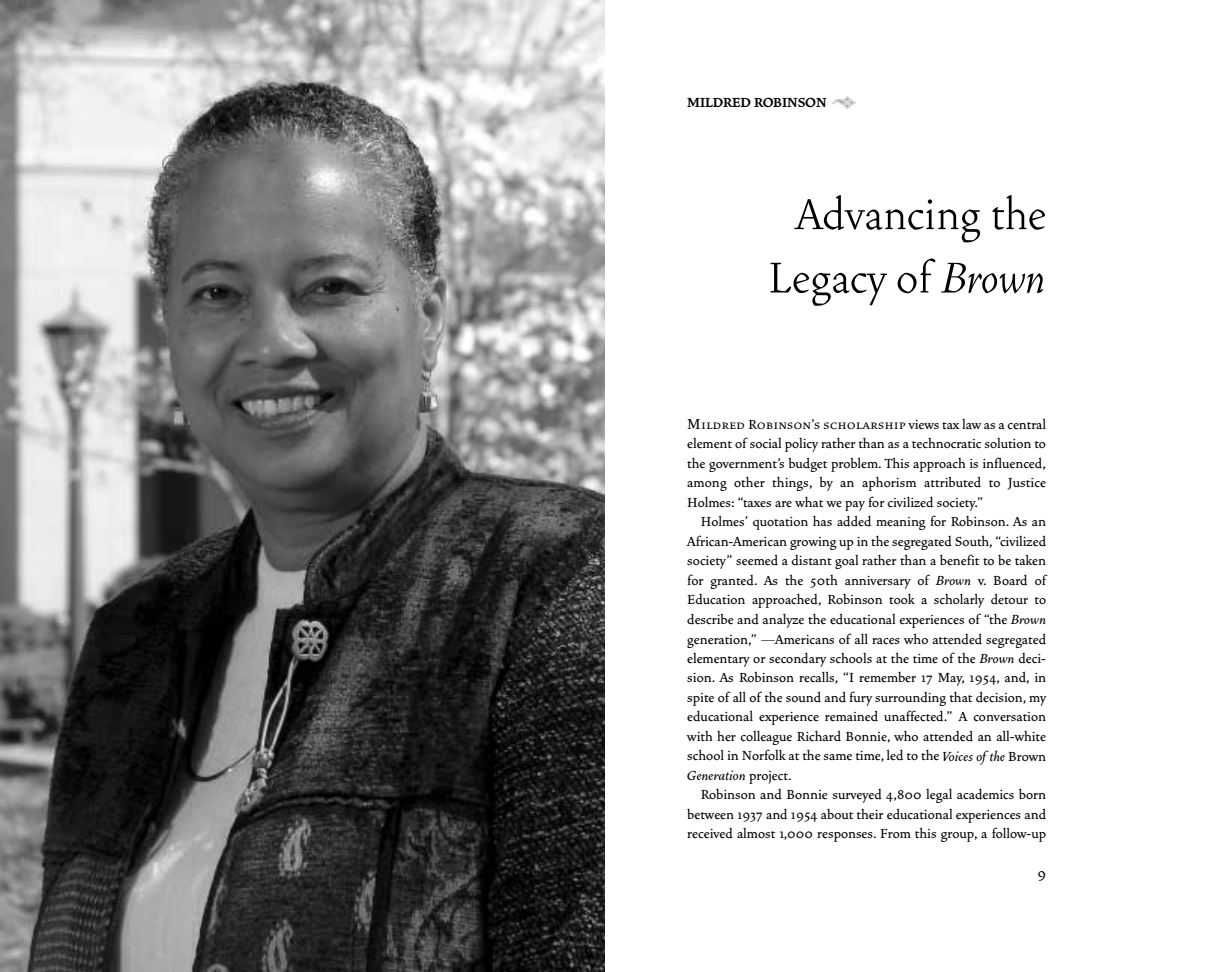
<style>
.page{position:relative;width:1209px;height:972px;background:#fff}
.page>*{position:absolute;margin:0;border:0;box-sizing:border-box;transform-origin:0 0}
.t1{font:300 54px/63.3px "Vendetta";color:#000;text-align:center}
.t2{font:500 18px "Vendetta";color:#000}
.t3{font:500 16.5px/19.5px "Vendetta";color:#000;text-align:justify}
.t4{font:16.5px "Vendetta Medium Petite Caps";color:#000}
.t5{font:700 16.5px "Vendetta";color:#000}
.s1{font-family:"Vendetta Bold Lining Figs";font-weight:400;font-size:36px;color:#a6a6a6}
.s2{font-style:italic}
.s3{font-size:18px}
.s4{font-family:"Vendetta";font-weight:500}
</style>
<div class="page">
<img style="left:1px;top:0;width:604px;height:971px">
<p class="t5" style="left:687px;top:97px;width:173px">MILDRED ROBINSON <span class="s1">∑</span></p>
<h1 class="t1" style="left:768px;top:187px;width:279px">Advancing the<br>Legacy of <span class="s2">Brown</span></h1>
<p class="t4" style="left:687px;top:414px;width:360px"><span class="s3">M</span>ildred Robinson’s scholarship <span class="s4">views tax law as a central</span></p>
<p class="t3" style="left:687px;top:436px;width:360px">element of social policy rather than as a technocratic solution to the government’s budget problem. This approach is influenced, among other things, by an aphorism attributed to Justice Holmes: “taxes are what we pay for civilized society.”</p>
<p class="t3" style="left:687px;top:514px;width:360px;text-indent:14px">Holmes’ quotation has added meaning for Robinson. As an African-American growing up in the segregated South, “civilized society” seemed a distant goal rather than a benefit to be taken for granted. As the 50th anniversary of <span class="s2">Brown</span> v. Board of Education approached, Robinson took a scholarly detour to describe and analyze the educational experiences of “the <span class="s2">Brown </span>generation,” —Americans of all races who attended segregated elementary or secondary schools at the time of the <span class="s2">Brown</span> deci&shy;sion. As Robinson recalls, “I remember 17 May, 1954, and, in spite of all of the sound and fury surrounding that decision, my educational experience remained unaffected.” A conversation with her colleague Richard Bonnie, who attended an all-white school in Norfolk at the same time, led to the <span class="s2">Voices of the</span> Brown <span class="s2">Generation</span> project.</p>
<p class="t3" style="left:687px;top:787px;width:360px;text-indent:14px">Robinson and Bonnie surveyed 4,800 legal academics born between 1937 and 1954 about their educational experiences and received almost 1,000 responses. From this group, a follow-up</p>
<p class="t2" style="left:1037px;top:866px;width:10px">9</p>
</div>
